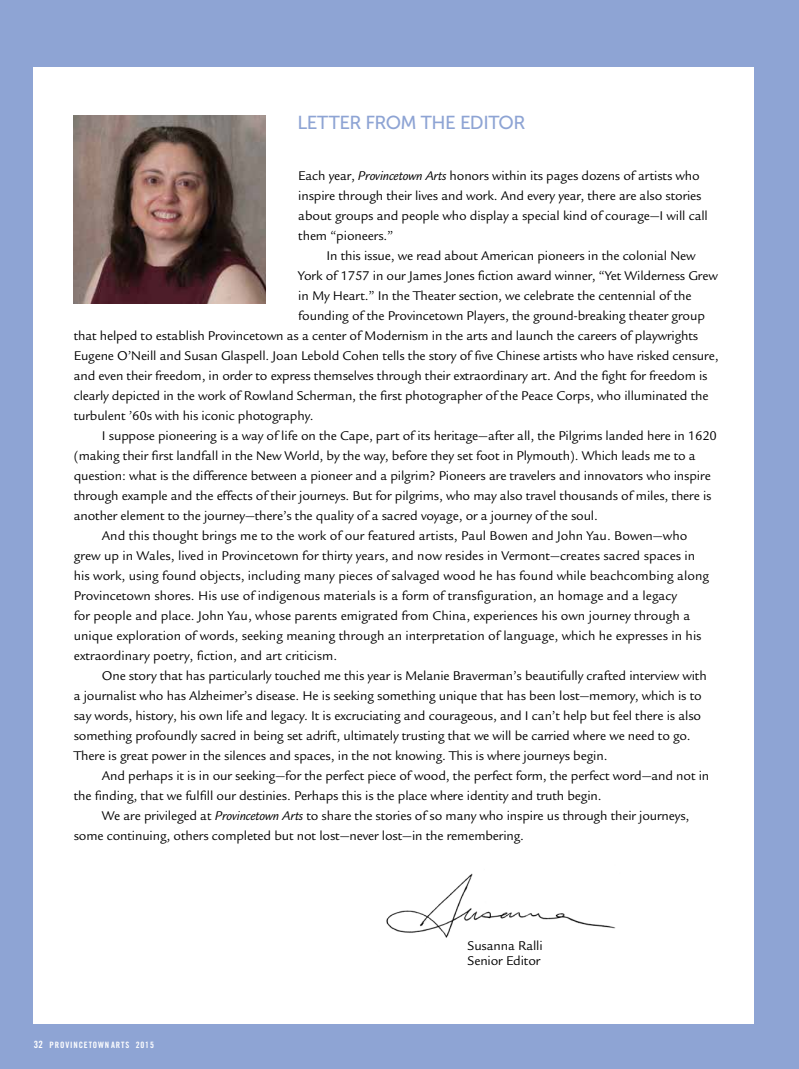
<style>
.page{position:relative;width:799px;height:1069px;background:#8ea4d4}
.page>*{position:absolute;margin:0;border:0;box-sizing:border-box;transform-origin:0 0}
.t1{font:18.75px "Museo Sans 500";letter-spacing:-.025em;color:#8ea4d4}
.t2{font:13.75px/20px "Legacy Sans";letter-spacing:-.01em;color:#000}
.t3{font:8.75px "Trade Gothic Bold Cond Twenty";letter-spacing:.1em;color:#fff}
.s1{font-style:italic}
.s2{font-size:10px}
</style>
<div class="page">
<div style="left:34px;top:68px;width:720px;height:956px;background:#fff"></div>
<img style="left:386px;top:873px;width:230px;height:65px">
<img style="left:74px;top:115px;width:192px;height:188px">
<h1 class="t1" style="left:297px;top:112px;width:230px">LETTER FROM THE EDITOR</h1>
<p class="t2" style="left:298px;top:166px;width:411px">Each year, <span class="s1">Provincetown Arts</span> honors within its pages dozens of artists who inspire through their lives and work. And every year, there are also stories about groups and people who display a special kind of courage—I will call them “pioneers.”</p>
<p class="t2" style="left:326px;top:246px;width:371px">In this issue, we read about American pioneers in the colonial New</p>
<p class="t2" style="left:298px;top:266px;width:421px">York of 1757 in our James Jones fiction award winner, “Yet Wilderness Grew</p>
<p class="t2" style="left:298px;top:286px;width:395px">in My Heart.” In the Theater section, we celebrate the centennial of the</p>
<p class="t2" style="left:298px;top:306px;width:408px">founding of the Provincetown Players, the ground-breaking theater group</p>
<p class="t2" style="left:74px;top:326px;width:626px">that helped to establish Provincetown as a center of Modernism in the arts and launch the careers of playwrights</p>
<p class="t2" style="left:74px;top:346px;width:646px">Eugene O’Neill and Susan Glaspell. Joan Lebold Cohen tells the story of five Chinese artists who have risked censure,</p>
<p class="t2" style="left:74px;top:366px;width:635px">and even their freedom, in order to express themselves through their extraordinary art. And the fight for freedom is</p>
<p class="t2" style="left:74px;top:386px;width:636px">clearly depicted in the work of Rowland Scherman, the first photographer of the Peace Corps, who illuminated the</p>
<p class="t2" style="left:74px;top:406px;width:241px">turbulent ’60s with his iconic photography.</p>
<p class="t2" style="left:102px;top:426px;width:616px">I suppose pioneering is a way of life on the Cape, part of its heritage—after all, the Pilgrims landed here in 1620</p>
<p class="t2" style="left:74px;top:446px;width:623px">(making their first landfall in the New World, by the way, before they set foot in Plymouth). Which leads me to a</p>
<p class="t2" style="left:74px;top:466px;width:638px">question: what is the difference between a pioneer and a pilgrim? Pioneers are travelers and innovators who inspire</p>
<p class="t2" style="left:74px;top:486px;width:639px">through example and the effects of their journeys. But for pilgrims, who may also travel thousands of miles, there is</p>
<p class="t2" style="left:74px;top:506px;width:526px">another element to the journey—there’s the quality of a sacred voyage, or a journey of the soul.</p>
<p class="t2" style="left:102px;top:526px;width:587px">And this thought brings me to the work of our featured artists, Paul Bowen and John Yau. Bowen—who</p>
<p class="t2" style="left:74px;top:546px;width:623px">grew up in Wales, lived in Provincetown for thirty years, and now resides in Vermont—creates sacred spaces in</p>
<p class="t2" style="left:74px;top:566px;width:637px">his work, using found objects, including many pieces of salvaged wood he has found while beachcombing along</p>
<p class="t2" style="left:74px;top:586px;width:605px">Provincetown shores. His use of indigenous materials is a form of transfiguration, an homage and a legacy</p>
<p class="t2" style="left:74px;top:606px;width:618px">for people and place. John Yau, whose parents emigrated from China, experiences his own journey through a</p>
<p class="t2" style="left:74px;top:626px;width:629px">unique exploration of words, seeking meaning through an interpretation of language, which he expresses in his</p>
<p class="t2" style="left:74px;top:646px;width:265px">extraordinary poetry, fiction, and art criticism.</p>
<p class="t2" style="left:102px;top:666px;width:606px">One story that has particularly touched me this year is Melanie Braverman’s beautifully crafted interview with</p>
<p class="t2" style="left:74px;top:686px;width:629px">a journalist who has Alzheimer’s disease. He is seeking something unique that has been lost—memory, which is to</p>
<p class="t2" style="left:74px;top:706px;width:629px">say words, history, his own life and legacy. It is excruciating and courageous, and I can’t help but feel there is also</p>
<p class="t2" style="left:74px;top:726px;width:618px">something profoundly sacred in being set adrift, ultimately trusting that we will be carried where we need to go.</p>
<p class="t2" style="left:74px;top:746px;width:535px">There is great power in the silences and spaces, in the not knowing. This is where journeys begin.</p>
<p class="t2" style="left:102px;top:766px;width:609px">And perhaps it is in our seeking—for the perfect piece of wood, the perfect form, the perfect word—and not in</p>
<p class="t2" style="left:74px;top:786px;width:529px">the finding, that we fulfill our destinies. Perhaps this is the place where identity and truth begin.</p>
<p class="t2" style="left:102px;top:806px;width:589px">We are privileged at <span class="s1">Provincetown Arts</span> to share the stories of so many who inspire us through their journeys,</p>
<p class="t2" style="left:74px;top:826px;width:452px">some continuing, others completed but not lost—never lost—in the remembering.</p>
<p class="t3" style="left:34px;top:1039px;width:83px"><span class="s2">32</span> PROVINCETOWNARTS</p>
<p class="t3" style="left:136px;top:1039px;width:20px">2015</p>
<p class="t2" style="left:467px;top:938px;width:77px;line-height:15px">Susanna Ralli<br>Senior Editor</p>
</div>
